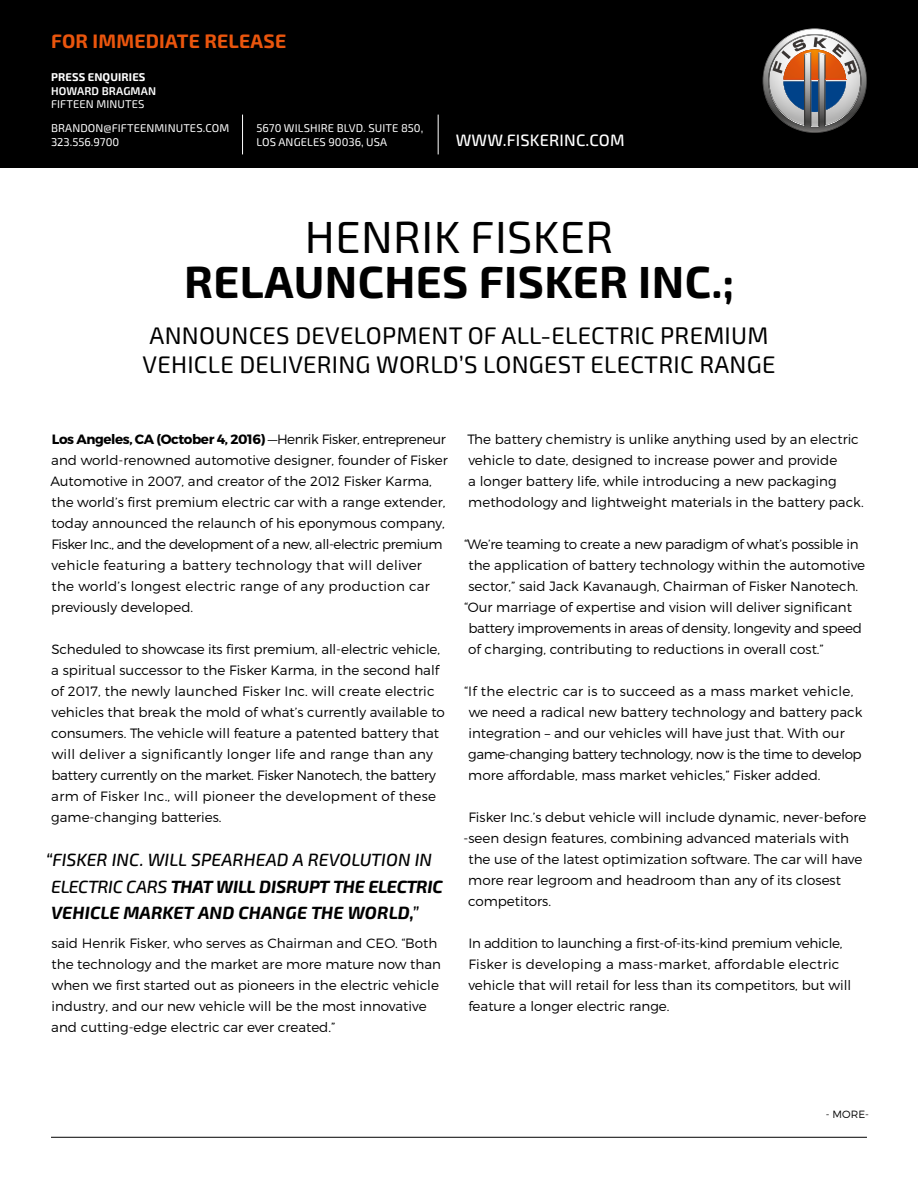
<style>
.page{position:relative;width:918px;height:1188px;background:#fff}
.page>*{position:absolute;margin:0;border:0;box-sizing:border-box;transform-origin:0 0}
.t1{font:700 45px "Exo 2.0";letter-spacing:.01em;color:#000}
.t2{font:45px "Exo 2.0";letter-spacing:.01em;color:#000}
.t3{font:24px/28.8px "Exo 2.0";letter-spacing:.01em;color:#000}
.t4{font:700 19.5px "Exo 2.0";letter-spacing:.01em;color:#ea550d}
.t5{font:italic 700 17.7px/26.2px "Exo 2.0";letter-spacing:-.01em;color:#000}
.t6{font:500 16.5px "Exo 2.0";letter-spacing:.01em;color:#fff}
.t7{font:300 13.5px/21px "Montserrat";color:#000}
.t8{font:300 13.5px "Montserrat";letter-spacing:-.02em;color:#000}
.t9{font:11.25px/24px "Exo 2.0";letter-spacing:.01em;color:#fff}
.t10{font:700 11.25px "Exo 2.0";letter-spacing:.01em;color:#fff}
.t11{font:600 11.25px "Exo 2.0";letter-spacing:.01em;color:#fff}
.t12{font:300 10.5px "Montserrat";color:#000}
.s1{font-weight:700}
.s2{font-weight:500}
</style>
<div class="page">
<div style="left:0;top:0;width:918px;height:168px;background:#000"></div>
<svg style="left:763px;top:28px;width:104px;height:105px"></svg>
<hr style="left:51px;top:1137px;width:816px;height:1px;background:#000">
<hr style="left:242px;top:115px;width:1px;height:39px;background:#fff">
<hr style="left:438px;top:115px;width:1px;height:39px;background:#fff">
<h3 class="t4" style="left:51px;top:30px;width:237px">FOR IMMEDIATE RELEASE</h3>
<p class="t10" style="left:51px;top:71px;width:96px">PRESS ENQUIRIES</p>
<p class="t11" style="left:51px;top:84px;width:107px">HOWARD BRAGMAN</p>
<p class="t9" style="left:51px;top:93px;width:180px">FIFTEEN MINUTES<br>BRANDON@FIFTEENMINUTES.COM</p>
<p class="t9" style="left:257px;top:117px;width:168px">5670 WILSHIRE BLVD. SUITE 850,</p>
<p class="t9" style="left:51px;top:130px;width:70px">323.556.9700</p>
<p class="t9" style="left:257px;top:130px;width:132px">LOS ANGELES 90036, USA</p>
<p class="t6" style="left:456px;top:131px;width:170px">WWW.FISKERINC.COM</p>
<h1 class="t2" style="left:305px;top:211px;width:310px">HENRIK FISKER</h1>
<h1 class="t1" style="left:184px;top:255px;width:551px">RELAUNCHES FISKER INC.;</h1>
<h2 class="t3" style="left:143px;top:322px;width:634px">ANNOUNCES DEVELOPMENT OF ALL-ELECTRIC PREMIUM<br>VEHICLE DELIVERING WORLD’S LONGEST ELECTRIC RANGE</h2>
<p class="t7" style="left:51px;top:429px;width:399px"><span class="s1">Los Angeles, CA (October 4, 2016)</span> —Henrik Fisker, entrepreneur and world-renowned automotive designer, founder of Fisker Automotive in 2007, and creator of the 2012 Fisker Karma, the world’s first premium electric car with a range extender, today announced the relaunch of his eponymous company, Fisker Inc., and the development of a new, all-electric premium vehicle featuring a battery technology that will deliver<br>the world’s longest electric range of any production car previously developed.</p>
<p class="t7" style="left:51px;top:639px;width:395px">Scheduled to showcase its first premium, all-electric vehicle, a spiritual successor to the Fisker Karma, in the second half of 2017, the newly launched Fisker Inc. will create electric vehicles that break the mold of what’s currently available to consumers. The vehicle will feature a patented battery that will deliver a significantly longer life and range than any battery currently on the market. Fisker Nanotech, the battery arm of Fisker Inc., will pioneer the development of these game-changing batteries.</p>
<h3 class="t5" style="left:46px;top:847px;width:399px"><span class="s2">“FISKER INC. WILL SPEARHEAD A REVOLUTION IN<br>ELECTRIC CARS</span> THAT WILL DISRUPT THE ELECTRIC<br>VEHICLE MARKET AND CHANGE THE WORLD,<span class="s2">”</span></h3>
<p class="t7" style="left:51px;top:933px;width:391px">said Henrik Fisker, who serves as Chairman and CEO. “Both the technology and the market are more mature now than when we first started out as pioneers in the electric vehicle industry, and our new vehicle will be the most innovative and cutting-edge electric car ever created.”</p>
<p class="t7" style="left:467px;top:429px;width:398px">The battery chemistry is unlike anything used by an electric vehicle to date, designed to increase power and provide<br>a longer battery life, while introducing a new packaging methodology and lightweight materials in the battery pack.</p>
<p class="t8" style="left:464px;top:536px;width:396px">“We’re teaming to create a new paradigm of what’s possible in</p>
<p class="t7" style="left:468px;top:555px;width:398px">the application of battery technology within the automotive</p>
<p class="t7" style="left:468px;top:576px;width:391px">sector,” said Jack Kavanaugh, Chairman of Fisker Nanotech.</p>
<p class="t7" style="left:464px;top:597px;width:389px">“Our marriage of expertise and vision will deliver significant</p>
<p class="t8" style="left:468px;top:620px;width:395px">battery improvements in areas of density, longevity and speed</p>
<p class="t7" style="left:468px;top:639px;width:357px">of charging, contributing to reductions in overall cost.”</p>
<p class="t7" style="left:468px;top:681px;width:396px;text-indent:-4px">“If the electric car is to succeed as a mass market vehicle, we need a radical new battery technology and battery pack integration – and our vehicles will have just that. With our game-changing battery technology, now is the time to develop more affordable, mass market vehicles,” Fisker added.</p>
<p class="t7" style="left:468px;top:807px;width:399px">Fisker Inc.’s debut vehicle will include dynamic, never-before</p>
<p class="t7" style="left:464px;top:828px;width:387px">-seen design features, combining advanced materials with</p>
<p class="t7" style="left:468px;top:849px;width:395px">the use of the latest optimization software. The car will have</p>
<p class="t7" style="left:468px;top:870px;width:374px">more rear legroom and headroom than any of its closest</p>
<p class="t7" style="left:468px;top:891px;width:84px">competitors.</p>
<p class="t7" style="left:468px;top:933px;width:384px">In addition to launching a first-of-its-kind premium vehicle, Fisker is developing a mass-market, affordable electric vehicle that will retail for less than its competitors, but will feature a longer electric range.</p>
<p class="t12" style="left:826px;top:1107px;width:45px">- MORE-</p>
</div>
